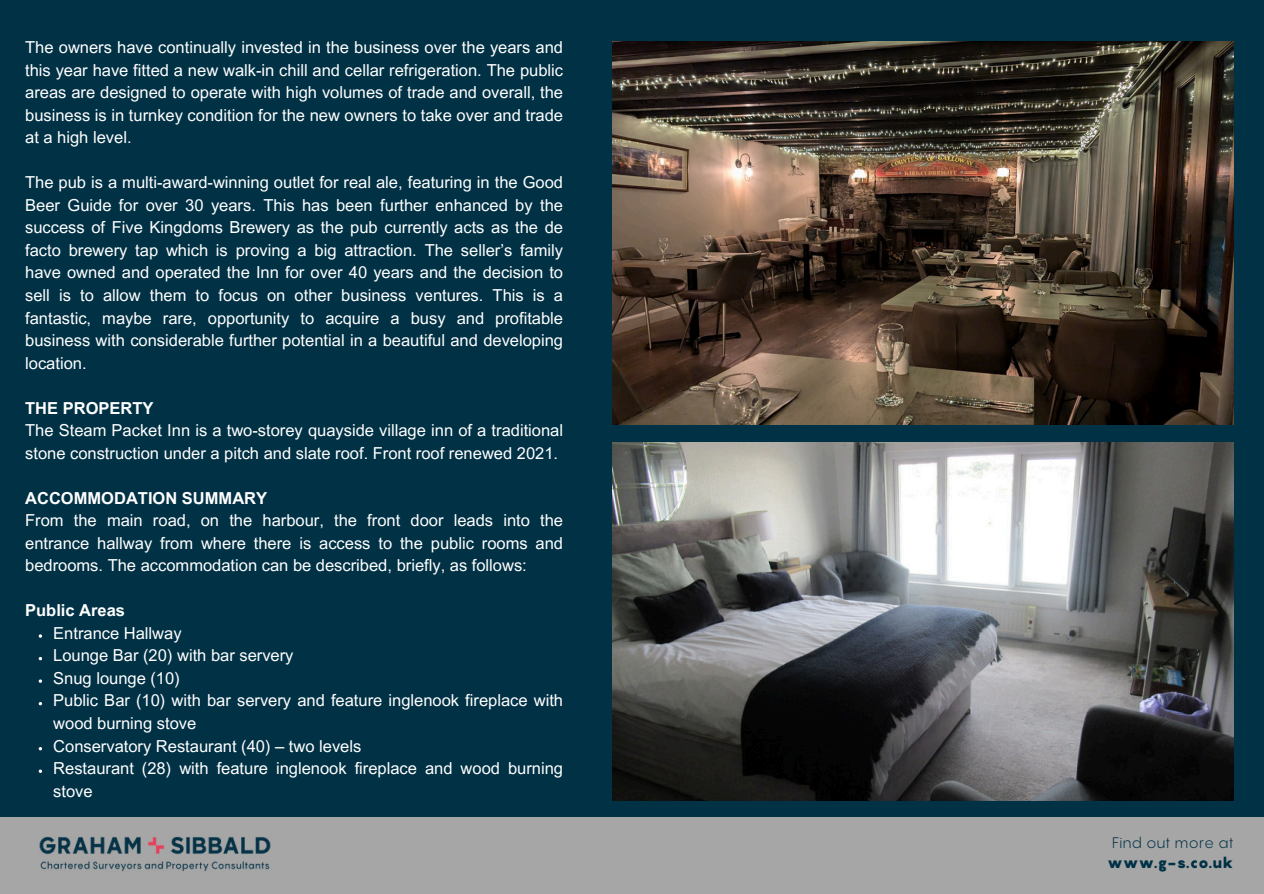
<style>
.page{position:relative;width:1264px;height:894px;background:#fff}
.page>*{position:absolute;margin:0;border:0;box-sizing:border-box;transform-origin:0 0}
.t1{font:16.5px/22.5px "Arial MT Pro";color:#fff;text-align:justify}
.t2{font:700 16.5px "Arial MT Pro";color:#fff}
.t3{font:15px "Pangram";color:#003145}
.t4{font:900 15px "Pangram";color:#003145}
</style>
<div class="page">
<div style="left:0;top:0;width:1263px;height:893px;background:#003145"></div>
<img style="left:612px;top:41px;width:621px;height:383px">
<div style="left:0;top:817px;width:1263px;height:76px;background:#a6a6a6"></div>
<img style="left:39px;top:836px;width:232px;height:35px">
<img style="left:612px;top:442px;width:621px;height:358px">
<p class="t1" style="left:25px;top:37px;width:539px">The owners have continually invested in the business over the years and this year have fitted a new walk-in chill and cellar refrigeration. The public areas are designed to operate with high volumes of trade and overall, the business is in turnkey condition for the new owners to take over and trade at a high level.</p>
<p class="t1" style="left:25px;top:172px;width:539px">The pub is a multi-award-winning outlet for real ale, featuring in the Good Beer Guide for over 30 years. This has been further enhanced by the success of Five Kingdoms Brewery as the pub currently acts as the de facto brewery tap which is proving a big attraction. The seller’s family have owned and operated the Inn for over 40 years and the decision to sell is to allow them to focus on other business ventures. This is a fantastic, maybe rare, opportunity to acquire a busy and profitable business with considerable further potential in a beautiful and developing location.</p>
<p class="t2" style="left:25px;top:398px;width:130px">THE PROPERTY</p>
<p class="t1" style="left:25px;top:420px;width:539px">The Steam Packet Inn is a two-storey quayside village inn of a traditional stone construction under a pitch and slate roof. Front roof renewed 2021.</p>
<p class="t2" style="left:25px;top:488px;width:243px">ACCOMMODATION SUMMARY</p>
<p class="t1" style="left:25px;top:510px;width:539px">From the main road, on the harbour, the front door leads into the entrance hallway from where there is access to the public rooms and bedrooms. The accommodation can be described, briefly, as follows:</p>
<p class="t2" style="left:25px;top:600px;width:101px">Public Areas</p>
<p class="t1" style="left:53px;top:622px;width:511px;text-align:left">Entrance Hallway<br>Lounge Bar (20) with bar servery<br>Snug lounge (10)<br>Public Bar (10) with bar servery and feature inglenook fireplace with wood burning stove<br>Conservatory Restaurant (40) – two levels<br>Restaurant (28) with feature inglenook fireplace and wood burning stove</p>
<p class="t3" style="left:1112px;top:830px;width:123px">Find out more at</p>
<p class="t4" style="left:1107px;top:850px;width:128px">www.g-s.co.uk</p>
</div>
